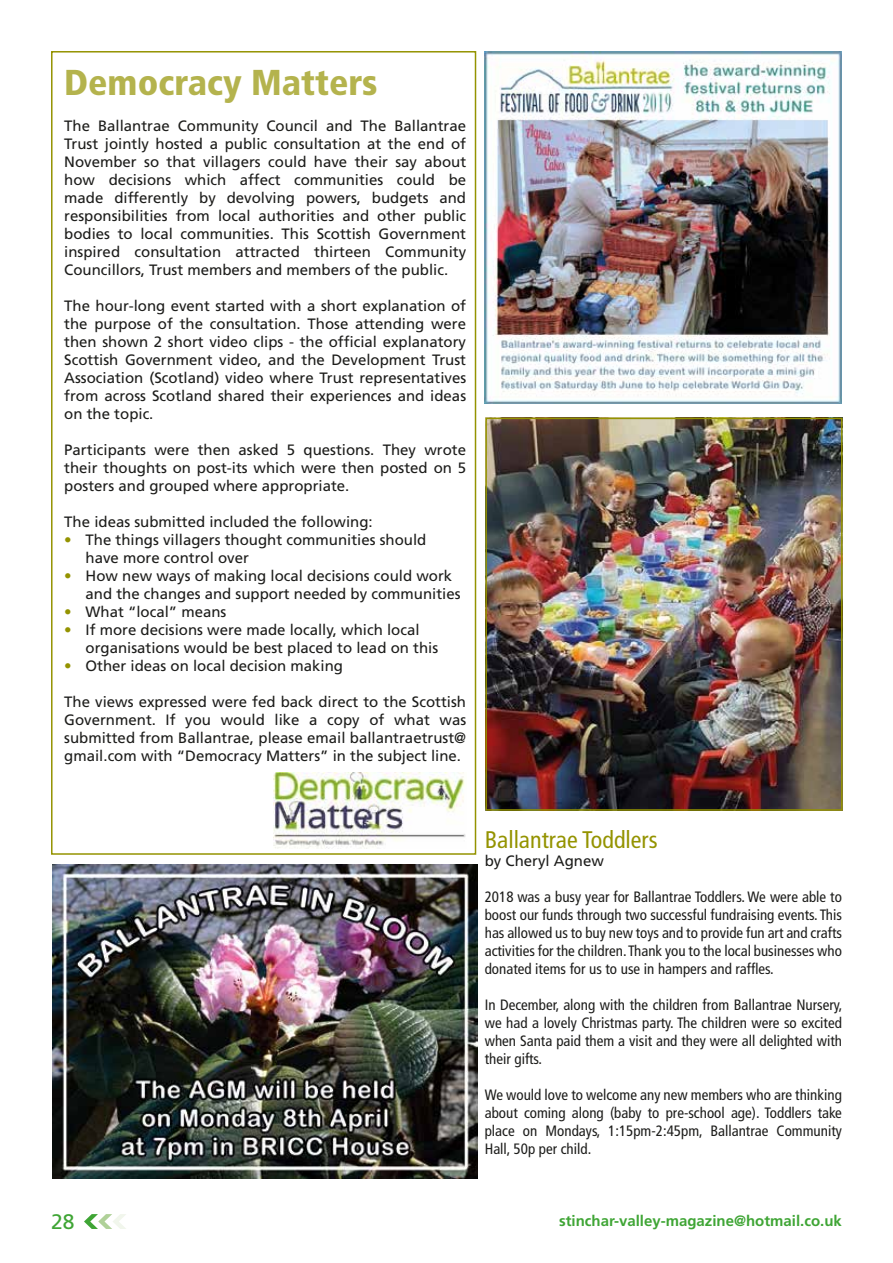
<style>
.page{position:relative;width:893px;height:1263px;background:#fff}
.page>*{position:absolute;margin:0;border:0;box-sizing:border-box;transform-origin:0 0}
.t1{font:900 condensed 36px "Frutiger";color:#b4b34d}
.t2{font:condensed 24px "Frutiger";color:#949300}
.t3{font:21px "Frutiger";color:#3fa535}
.t4{font:15px/18px "Frutiger";color:#1d1d1b;text-align:justify}
.t5{font:condensed 15px/18px "Frutiger";color:#1d1d1b;text-align:justify}
.t6{font:700 15px "Frutiger";color:#3fa535}
.s1{color:#949300}
</style>
<div class="page">
<svg style="left:84px;top:1214px;width:42px;height:15px"></svg>
<div style="left:51px;top:51px;width:425px;height:804px;border:2px solid #949300"></div>
<img style="left:273px;top:773px;width:193px;height:75px">
<img style="left:53px;top:864px;width:425px;height:314px">
<img style="left:485px;top:51px;width:357px;height:353px">
<img style="left:488px;top:421px;width:352px;height:387px">
<div style="left:485px;top:418px;width:358px;height:393px;border:2px solid #949300"></div>
<h1 class="t1" style="left:64px;top:61px;width:315px">Democracy Matters</h1>
<p class="t4" style="left:64px;top:116px;width:403px">The Ballantrae Community Council and The Ballantrae Trust jointly hosted a public consultation at the end of November so that villagers could have their say about how decisions which affect communities could be made differently by devolving powers, budgets and responsibilities from local authorities and other public bodies to local communities. This Scottish Government inspired consultation attracted thirteen Community Councillors, Trust members and members of the public.</p>
<p class="t4" style="left:64px;top:296px;width:403px">The hour-long event started with a short explanation of the purpose of the consultation. Those attending were then shown 2 short video clips - the official explanatory Scottish Government video, and the Development Trust Association (Scotland) video where Trust representatives from across Scotland shared their experiences and ideas on the topic.</p>
<p class="t4" style="left:64px;top:440px;width:403px">Participants were then asked 5 questions. They wrote their thoughts on post-its which were then posted on 5 posters and grouped where appropriate.</p>
<p class="t4" style="left:64px;top:512px;width:310px">The ideas submitted included the following:</p>
<p class="t4" style="left:86px;top:530px;width:342px;text-indent:-21px"><span class="s1">•</span> The things villagers thought communities should have more control over</p>
<p class="t4" style="left:86px;top:566px;width:377px;text-indent:-21px"><span class="s1">•</span> How new ways of making local decisions could work and the changes and support needed by communities</p>
<p class="t4" style="left:64px;top:602px;width:164px"><span class="s1">•</span> What “local” means</p>
<p class="t4" style="left:86px;top:620px;width:354px;text-indent:-21px"><span class="s1">•</span> If more decisions were made locally, which local organisations would be best placed to lead on this</p>
<p class="t4" style="left:64px;top:656px;width:280px"><span class="s1">•</span> Other ideas on local decision making</p>
<p class="t4" style="left:64px;top:692px;width:403px">The views expressed were fed back direct to the Scottish Government. If you would like a copy of what was submitted from Ballantrae, please email ballantraetrust@ gmail.com with “Democracy Matters” in the subject line.</p>
<h2 class="t2" style="left:485px;top:825px;width:174px">Ballantrae Toddlers</h2>
<p class="t4" style="left:485px;top:851px;width:121px">by Cheryl Agnew</p>
<p class="t5" style="left:485px;top:887px;width:359px">2018 was a busy year for Ballantrae Toddlers. We were able to boost our funds through two successful fundraising events. This has allowed us to buy new toys and to provide fun art and crafts activities for the children. Thank you to the local businesses who donated items for us to use in hampers and raffles.</p>
<p class="t5" style="left:485px;top:995px;width:359px">In December, along with the children from Ballantrae Nursery, we had a lovely Christmas party. The children were so excited when Santa paid them a visit and they were all delighted with their gifts.</p>
<p class="t5" style="left:485px;top:1085px;width:359px">We would love to welcome any new members who are thinking about coming along (baby to pre-school age). Toddlers take place on Mondays, 1:15pm-2:45pm, Ballantrae Community Hall, 50p per child.</p>
<h3 class="t3" style="left:51px;top:1209px;width:25px">28</h3>
<p class="t6" style="left:559px;top:1212px;width:284px">stinchar-valley-magazine@hotmail.co.uk</p>
</div>
